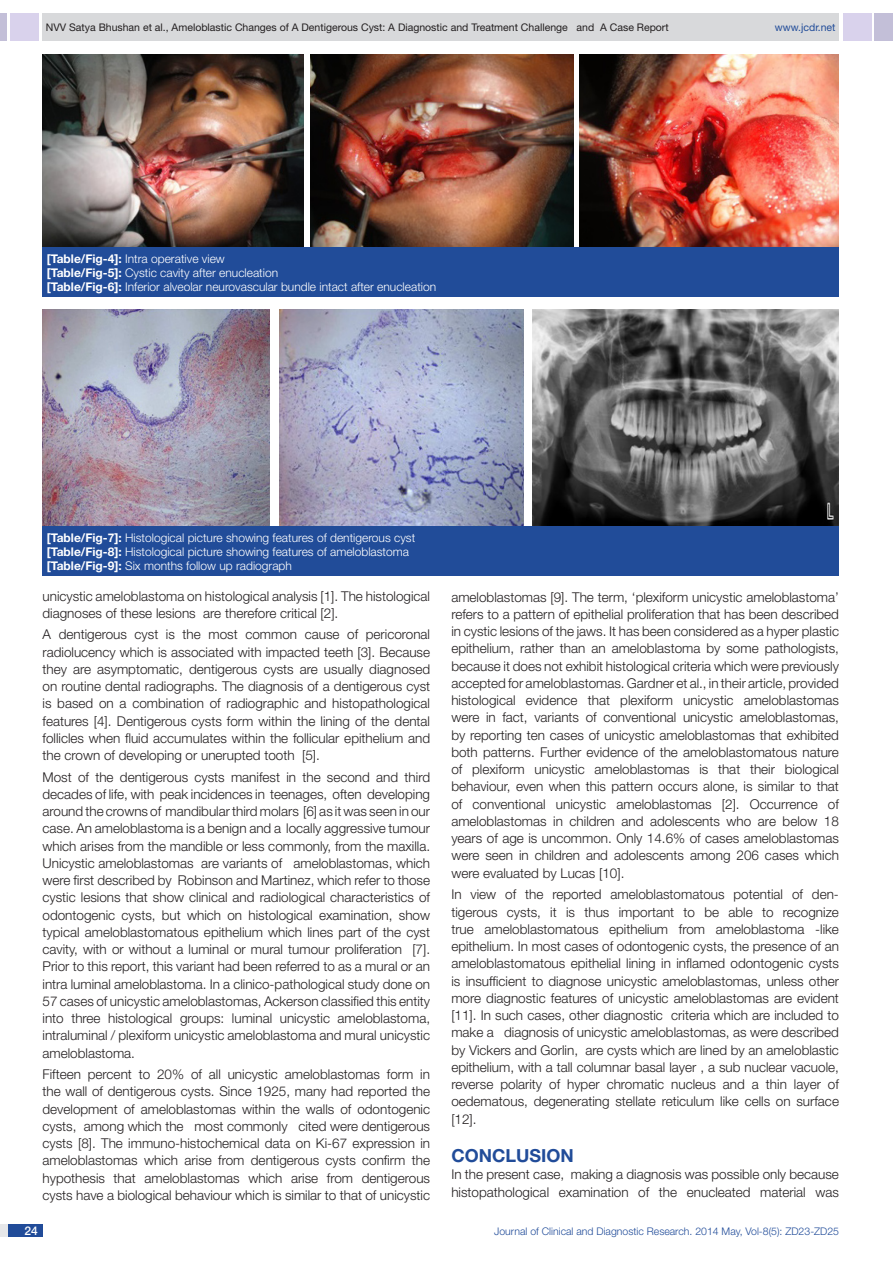
<style>
.page{position:relative;width:893px;height:1263px;background:#fff}
.page>*{position:absolute;margin:0;border:0;box-sizing:border-box;transform-origin:0 0}
.Level_1{font:700 18px "Helvetica Neue";color:#214c99}
.Body_text{font:300 13.5px/17.2px "Helvetica Neue";color:#231f20;text-align:justify}
.Table_text{font:300 12px "Helvetica Neue";color:#fff}
.t1{font:500 12px "Helvetica Neue";color:#fff}
.t2{font:10.5px "Helvetica Neue";color:#231f20}
.t3{font:300 10.5px "Helvetica Neue";color:#214c99}
.t4{font:10.5px "Helvetica Neue";color:#214c99}
.s1{font-weight:700}
</style>
<div class="page">
<div style="left:0;top:13px;width:7px;height:28px;background:#c3bfd8"></div>
<div style="left:10px;top:13px;width:29px;height:28px;background:#d9d2ec"></div>
<div style="left:43px;top:13px;width:796px;height:28px;background:#d8d9db"></div>
<div style="left:875px;top:13px;width:18px;height:28px;background:#c3bfd8"></div>
<div style="left:843px;top:13px;width:29px;height:28px;background:#d9d2ec"></div>
<div style="left:0;top:1224px;width:43px;height:13px;background:#e6e7e9"></div>
<div style="left:8px;top:1224px;width:35px;height:13px;background:#214c99"></div>
<img style="left:43px;top:54px;width:260px;height:193px">
<img style="left:310px;top:54px;width:264px;height:193px">
<img style="left:579px;top:54px;width:260px;height:193px">
<div style="left:43px;top:247px;width:796px;height:50px;background:#214c99"></div>
<img style="left:43px;top:309px;width:227px;height:217px">
<img style="left:279px;top:309px;width:245px;height:217px">
<img style="left:533px;top:309px;width:306px;height:217px">
<div style="left:43px;top:526px;width:796px;height:50px;background:#214c99"></div>
<p class="t2" style="left:46px;top:21px;width:624px">NVV Satya Bhushan et al., Ameloblastic Changes of A Dentigerous Cyst: A Diagnostic and Treatment Challenge and A Case Report</p>
<p class="t4" style="left:775px;top:21px;width:62px">www.jcdr.net</p>
<p class="Table_text" style="left:47px;top:251px;width:180px"><span class="s1">[Table/Fig-4]:</span> Intra operative view</p>
<p class="Table_text" style="left:47px;top:265px;width:233px"><span class="s1">[Table/Fig-5]:</span> Cystic cavity after enucleation</p>
<p class="Table_text" style="left:47px;top:280px;width:391px"><span class="s1">[Table/Fig-6]:</span> Inferior alveolar neurovascular bundle intact after enucleation</p>
<p class="Table_text" style="left:47px;top:530px;width:370px"><span class="s1">[Table/Fig-7]:</span> Histological picture showing features of dentigerous cyst</p>
<p class="Table_text" style="left:47px;top:544px;width:364px"><span class="s1">[Table/Fig-8]:</span> Histological picture showing features of ameloblastoma</p>
<p class="Table_text" style="left:47px;top:559px;width:247px"><span class="s1">[Table/Fig-9]:</span> Six months follow up radiograph</p>
<p class="Body_text" style="left:43px;top:587px;width:389px">unicystic ameloblastoma on histological analysis [1]. The histological diagnoses of these lesions are therefore critical [2].</p>
<p class="Body_text" style="left:43px;top:626px;width:389px">A dentigerous cyst is the most common cause of pericoronal radiolucency which is associated with impacted teeth [3]. Because they are asymptomatic, dentigerous cysts are usually diagnosed on routine dental radiographs. The diagnosis of a dentigerous cyst is based on a combination of radiographic and histopathological features [4]. Dentigerous cysts form within the lining of the dental follicles when fluid accumulates within the follicular epithelium and the crown of developing or unerupted tooth [5].</p>
<p class="Body_text" style="left:43px;top:768px;width:389px">Most of the dentigerous cysts manifest in the second and third decades of life, with peak incidences in teenages, often developing around the crowns of mandibular third molars [6] as it was seen in our case. An ameloblastoma is a benign and a locally aggressive tumour which arises from the mandible or less commonly, from the maxilla.<br>Unicystic ameloblastomas are variants of ameloblastomas, which were first described by Robinson and Martinez, which refer to those cystic lesions that show clinical and radiological characteristics of odontogenic cysts, but which on histological examination, show typical ameloblastomatous epithelium which lines part of the cyst cavity, with or without a luminal or mural tumour proliferation [7].<br>Prior to this report, this variant had been referred to as a mural or an intra luminal ameloblastoma. In a clinico-pathological study done on 57 cases of unicystic ameloblastomas, Ackerson classified this entity into three histological groups: luminal unicystic ameloblastoma, intraluminal / plexiform unicystic ameloblastoma and mural unicystic ameloblastoma.</p>
<p class="Body_text" style="left:43px;top:1065px;width:389px">Fifteen percent to 20% of all unicystic ameloblastomas form in the wall of dentigerous cysts. Since 1925, many had reported the development of ameloblastomas within the walls of odontogenic cysts, among which the most commonly cited were dentigerous cysts [8]. The immuno-histochemical data on Ki-67 expression in ameloblastomas which arise from dentigerous cysts confirm the hypothesis that ameloblastomas which arise from dentigerous cysts have a biological behaviour which is similar to that of unicystic</p>
<p class="Body_text" style="left:451px;top:588px;width:389px">ameloblastomas [9]. The term, ‘plexiform unicystic ameloblastoma’ refers to a pattern of epithelial proliferation that has been described in cystic lesions of the jaws. It has been considered as a hyper plastic epithelium, rather than an ameloblastoma by some pathologists, because it does not exhibit histological criteria which were previously accepted for ameloblastomas. Gardner et al., in their article, provided histological evidence that plexiform unicystic ameloblastomas were in fact, variants of conventional unicystic ameloblastomas, by reporting ten cases of unicystic ameloblastomas that exhibited both patterns. Further evidence of the ameloblastomatous nature of plexiform unicystic ameloblastomas is that their biological behaviour, even when this pattern occurs alone, is similar to that of conventional unicystic ameloblastomas [2]. Occurrence of ameloblastomas in children and adolescents who are below 18 years of age is uncommon. Only 14.6% of cases ameloblastomas were seen in children and adolescents among 206 cases which were evaluated by Lucas [10].</p>
<p class="Body_text" style="left:451px;top:885px;width:389px;text-align:left">In view of the reported ameloblastomatous potential of den&shy;tigerous cysts, it is thus important to be able to recognize true ameloblastomatous epithelium from ameloblastoma -like epithelium. In most cases of odontogenic cysts, the presence of an ameloblastomatous epithelial lining in inflamed odontogenic cysts is insufficient to diagnose unicystic ameloblastomas, unless other more diagnostic features of unicystic ameloblastomas are evident [11]. In such cases, other diagnostic criteria which are included to make a diagnosis of unicystic ameloblastomas, as were described by Vickers and Gorlin, are cysts which are lined by an ameloblastic epithelium, with a tall columnar basal layer , a sub nuclear vacuole, reverse polarity of hyper chromatic nucleus and a thin layer of oedematous, degenerating stellate reticulum like cells on surface [12].</p>
<p class="Level_1" style="left:451px;top:1144px;width:124px">Conclusion</p>
<p class="Body_text" style="left:451px;top:1165px;width:389px">In the present case, making a diagnosis was possible only because histopathological examination of the enucleated material was</p>
<p class="t1" style="left:24px;top:1223px;width:15px">24</p>
<p class="t3" style="left:494px;top:1225px;width:346px">Journal of Clinical and Diagnostic Research. 2014 May, Vol-8(5): ZD23-ZD25</p>
</div>
